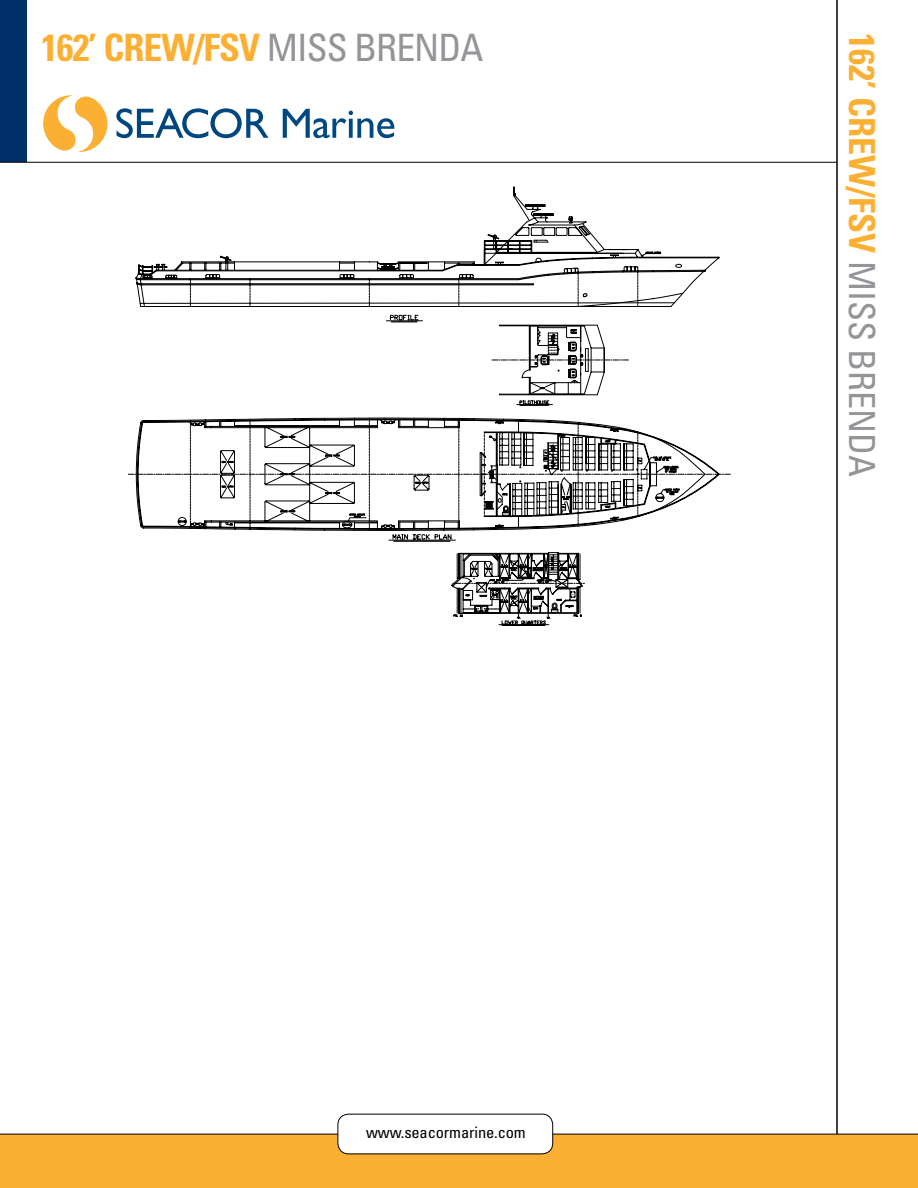
<style>
.page{position:relative;width:918px;height:1188px;background:#fff}
.page>*{position:absolute;margin:0;border:0;box-sizing:border-box;transform-origin:0 0}
.t1{font:700 condensed 37.65px "Univers";letter-spacing:-.025em;color:#fbb034}
.t2{font:700 condensed 36px "Univers";color:#fbb034}
.t3{font:condensed 15.75px "Univers";letter-spacing:-.01em;color:#000;scale:1.05 1}
.s1{font-weight:400;color:#939598}
</style>
<div class="page">
<svg style="left:43px;top:95px;width:64px;height:57px"></svg>
<svg style="left:116px;top:108px;width:153px;height:30px"></svg>
<svg style="left:283px;top:109px;width:111px;height:29px"></svg>
<div style="left:0;top:1134px;width:918px;height:54px;background:#fbb034"></div>
<div style="left:0;top:0;width:27px;height:162px;background:#002f69"></div>
<hr style="left:0;top:162px;width:837px;height:1px;background:#000">
<hr style="left:836px;top:0;width:2px;height:1134px;background:#000">
<div style="left:338px;top:1114px;width:215px;height:40px;background:#fff;border-radius:11px"></div>
<div style="left:338px;top:1114px;width:215px;height:40px;border:1px solid #000;border-radius:11px"></div>
<svg style="left:136px;top:187px;width:584px;height:439px"></svg>
<p class="t1" style="left:41px;top:25px;width:444px">162’ CREW/FSV <span class="s1">MISS BRENDA</span></p>
<p class="t2" style="left:884px;top:33px;width:446px;rotate:90deg">162’ CREW/FSV <span class="s1">MISS BRENDA</span></p>
<p class="t3" style="left:366px;top:1122px;width:154px">www.seacormarine.com</p>
</div>
